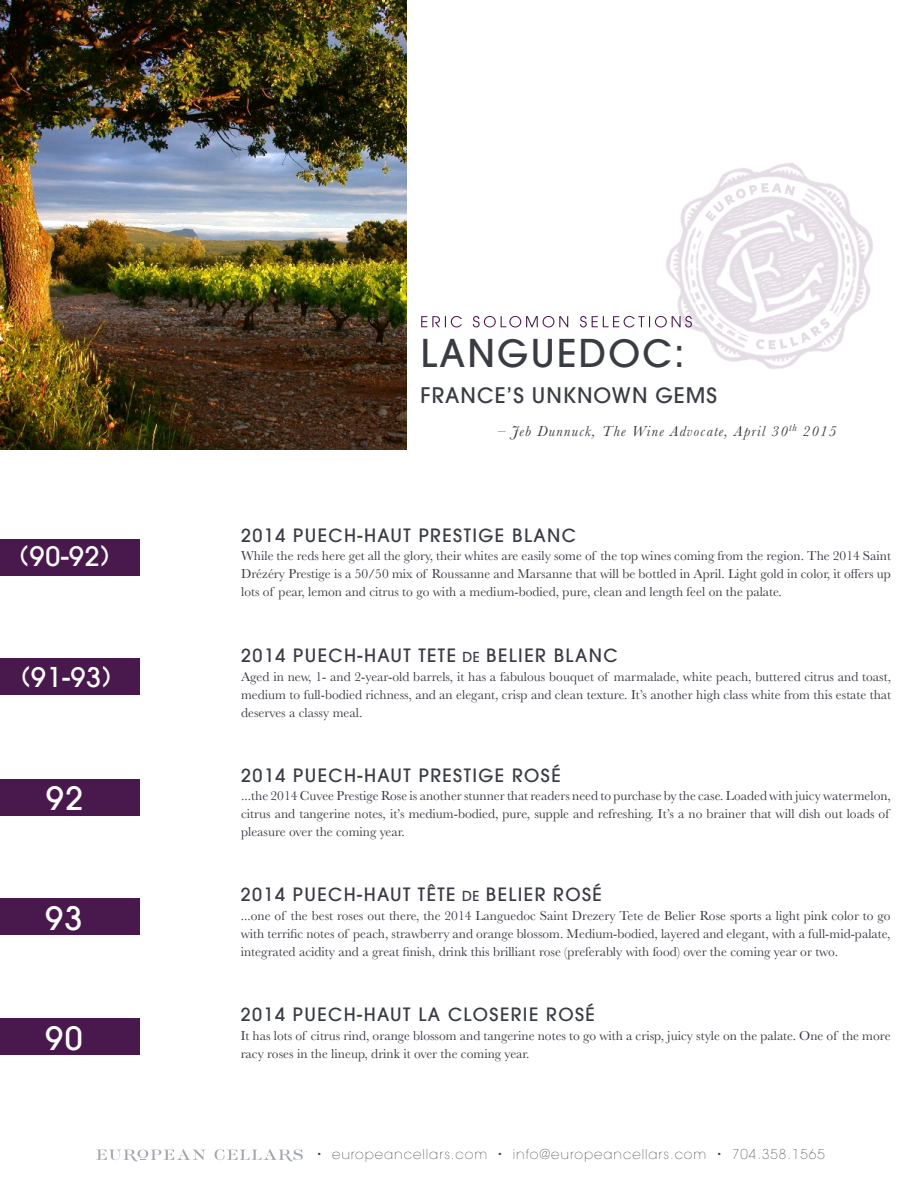
<style>
.page{position:relative;width:918px;height:1188px;background:#fff}
.page>*{position:absolute;margin:0;border:0;box-sizing:border-box;transform-origin:0 0}
.t1{font:500 37.5px "Avant Garde";letter-spacing:.06em;color:#3a3c44}
.t2{font:500 32.1px "Avant Garde";color:#fff}
.t3{font:500 26.7px "Avant Garde";letter-spacing:.03em;color:#fff}
.t4{font:500 21px "Avant Garde";letter-spacing:.05em;color:#3a3c44}
.t5{font:500 18px "Avant Garde";letter-spacing:.08em;color:#3a3c44}
.t6{font:italic 15px "Baskerville";letter-spacing:.08em;color:#3a3c44}
.t7{font:13.5px/18px "Baskerville";color:#3a3c44;text-align:justify}
.t8{font:200 13.5px "ITC Avant Garde Std";letter-spacing:.07em;color:#3a3c44}
.s1{font-size:13.5px}
</style>
<div class="page">
<svg style="left:215px;top:1149px;width:88px;height:13px"></svg>
<svg style="left:96px;top:1149px;width:110px;height:13px"></svg>
<div style="left:0;top:539px;width:140px;height:36px;background:#49194d"></div>
<div style="left:0;top:779px;width:140px;height:36px;background:#49194d"></div>
<div style="left:0;top:659px;width:140px;height:36px;background:#49194d"></div>
<div style="left:0;top:899px;width:139px;height:36px;background:#49194d"></div>
<div style="left:0;top:1018px;width:139px;height:36px;background:#49194d"></div>
<svg style="left:421px;top:316px;width:224px;height:11px"></svg>
<img style="left:649px;top:163px;width:224px;height:206px">
<svg style="left:705px;top:183px;width:90px;height:39px"></svg>
<svg style="left:756px;top:318px;width:74px;height:31px"></svg>
<img style="left:0;top:0;width:407px;height:450px">
<p class="t1" style="left:421px;top:330px;width:265px">LANGUEDOC:</p>
<p class="t4" style="left:421px;top:382px;width:298px">FRANCE’S UNKNOWN GEMS</p>
<p class="t6" style="left:498px;top:421px;width:339px">– Jeb Dunnuck, The Wine Advocate, April 30<sup>th</sup> 2015</p>
<p class="t5" style="left:241px;top:524px;width:336px">2014 PUECH-HAUT PRESTIGE BLANC</p>
<p class="t3" style="left:20px;top:540px;width:91px"><sup>(</sup>90-92<sup>)</sup></p>
<p class="t7" style="left:241px;top:547px;width:651px">While the reds here get all the glory, their whites are easily some of the top wines coming from the region. The 2014 Saint Drézéry Prestige is a 50/50 mix of Roussanne and Marsanne that will be bottled in April. Light gold in color, it offers up lots of pear, lemon and citrus to go with a medium-bodied, pure, clean and length feel on the palate.</p>
<p class="t5" style="left:241px;top:644px;width:378px">2014 PUECH-HAUT TETE <span class="s1">DE</span> BELIER BLANC</p>
<p class="t3" style="left:21px;top:661px;width:91px"><sup>(</sup>91-93<sup>)</sup></p>
<p class="t7" style="left:241px;top:667px;width:651px">Aged in new, 1- and 2-year-old barrels, it has a fabulous bouquet of marmalade, white peach, buttered citrus and toast, medium to full-bodied richness, and an elegant, crisp and clean texture. It’s another high class white from this estate that deserves a classy meal.</p>
<p class="t5" style="left:241px;top:764px;width:321px">2014 PUECH-HAUT PRESTIGE ROSÉ</p>
<p class="t2" style="left:46px;top:779px;width:39px">92</p>
<p class="t7" style="left:241px;top:787px;width:651px;text-align:left">...the 2014 Cuvee Prestige Rose is another stunner that readers need to purchase by the case. Loaded with juicy watermelon, citrus and tangerine notes, it’s medium-bodied, pure, supple and refreshing. It’s a no brainer that will dish out loads of pleasure over the coming year.</p>
<p class="t5" style="left:241px;top:884px;width:363px">2014 PUECH-HAUT TÊTE <span class="s1">DE</span> BELIER ROSÉ</p>
<p class="t2" style="left:46px;top:898px;width:39px">93</p>
<p class="t7" style="left:241px;top:907px;width:651px">...one of the best roses out there, the 2014 Languedoc Saint Drezery Tete de Belier Rose sports a light pink color to go with terrific notes of peach, strawberry and orange blossom. Medium-bodied, layered and elegant, with a full-mid-palate, integrated acidity and a great finish, drink this brilliant rose (preferably with food) over the coming year or two.</p>
<p class="t5" style="left:241px;top:1003px;width:356px">2014 PUECH-HAUT LA CLOSERIE ROSÉ</p>
<p class="t2" style="left:46px;top:1018px;width:39px">90</p>
<p class="t7" style="left:241px;top:1026px;width:651px">It has lots of citrus rind, orange blossom and tangerine notes to go with a crisp, juicy style on the palate. One of the more racy roses in the lineup, drink it over the coming year.</p>
<p class="t8" style="left:317px;top:1146px;width:510px">• europeancellars.com • info@europeancellars.com • 704.358.1565</p>
</div>
